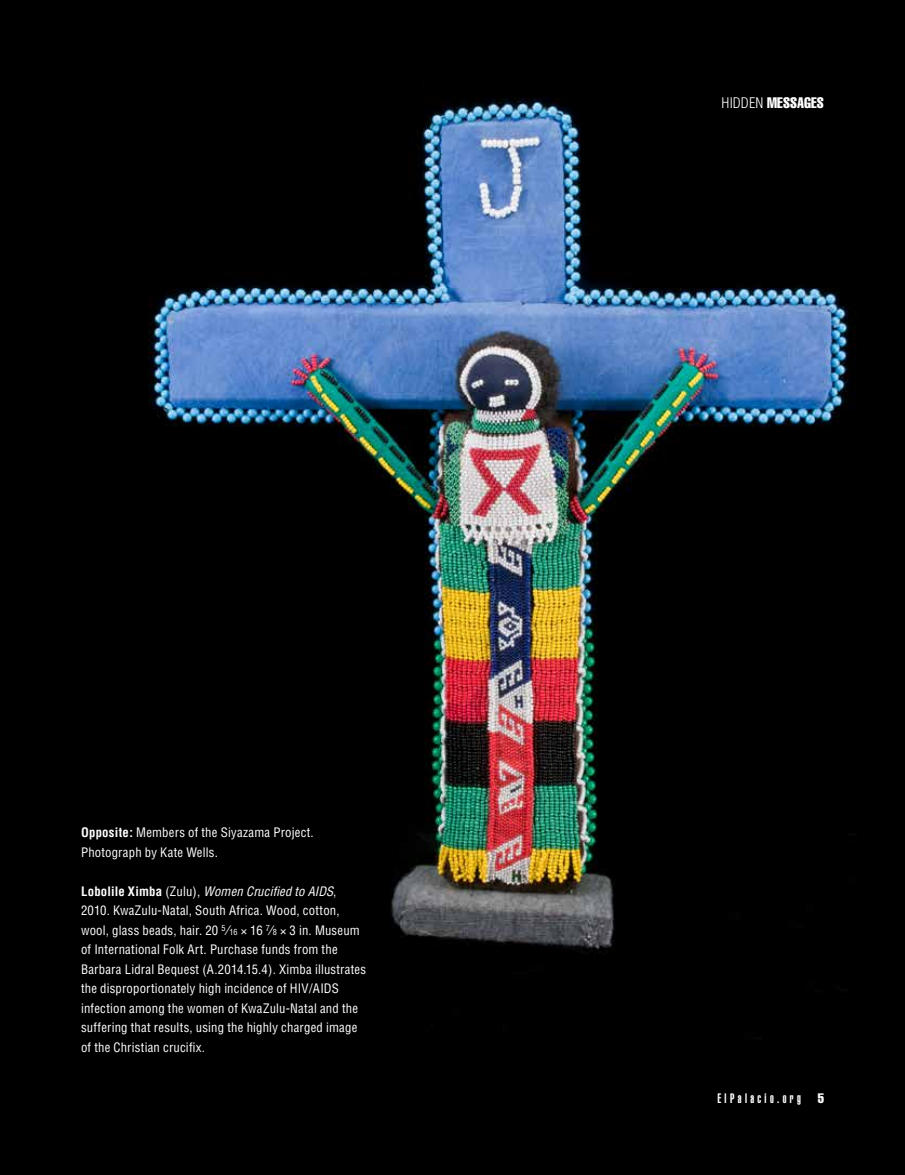
<style>
.page{position:relative;width:905px;height:1175px;background:#fff}
.page>*{position:absolute;margin:0;border:0;box-sizing:border-box;transform-origin:0 0}
.t1{font:extra-condensed 15px "Helvetica";letter-spacing:.01em;color:#fff}
.t2{font:900 extra-condensed 13.5px "Helvetica";letter-spacing:.25em;color:#fff}
.t3{font:extra-condensed 13.5px "Helvetica";color:#fff}
.t4{font:condensed 12.75px/19.5px "Helvetica";letter-spacing:.015em;color:#fff}
.s1{font-weight:700}
.s2{font-style:italic}
.s3{font-size:8.25px}
.s4{font-weight:300;font-stretch:condensed;font-size:14.25px}
</style>
<div class="page">
<div style="left:0;top:0;width:904px;height:1174px;background:#000"></div>
<img style="left:148px;top:98px;width:708px;height:855px">
<p class="t4" style="left:81px;top:823px;width:234px"><span class="s1">Opposite:</span> Members of the Siyazama Project.<br>Photograph by Kate Wells.</p>
<p class="t4" style="left:81px;top:881px;width:287px"><span class="s1">Lobolile Ximba</span> (Zulu), <span class="s2">Women Crucified to AIDS</span>, 2010. KwaZulu-Natal, South Africa. Wood, cotton, wool, glass beads, hair. 20 <sup>5</sup> ⁄<span class="s3">16</span> × 16 <sup>7</sup>⁄<span class="s3">8</span> × 3 in. Museum of International Folk Art. Purchase funds from the Barbara Lidral Bequest (A.2014.15.4). Ximba illustrates the disproportionately high incidence of HIV/AIDS infection among the women of KwaZulu-Natal and the suffering that results, using the highly charged image of the Christian crucifix.</p>
<p class="t1" style="left:721px;top:93px;width:104px"><span class="s4">HIDDEN</span> MESSAGES</p>
<p class="t2" style="left:717px;top:1090px;width:85px">ElPalacio.org</p>
<p class="t3" style="left:817px;top:1089px;width:8px">5</p>
</div>
